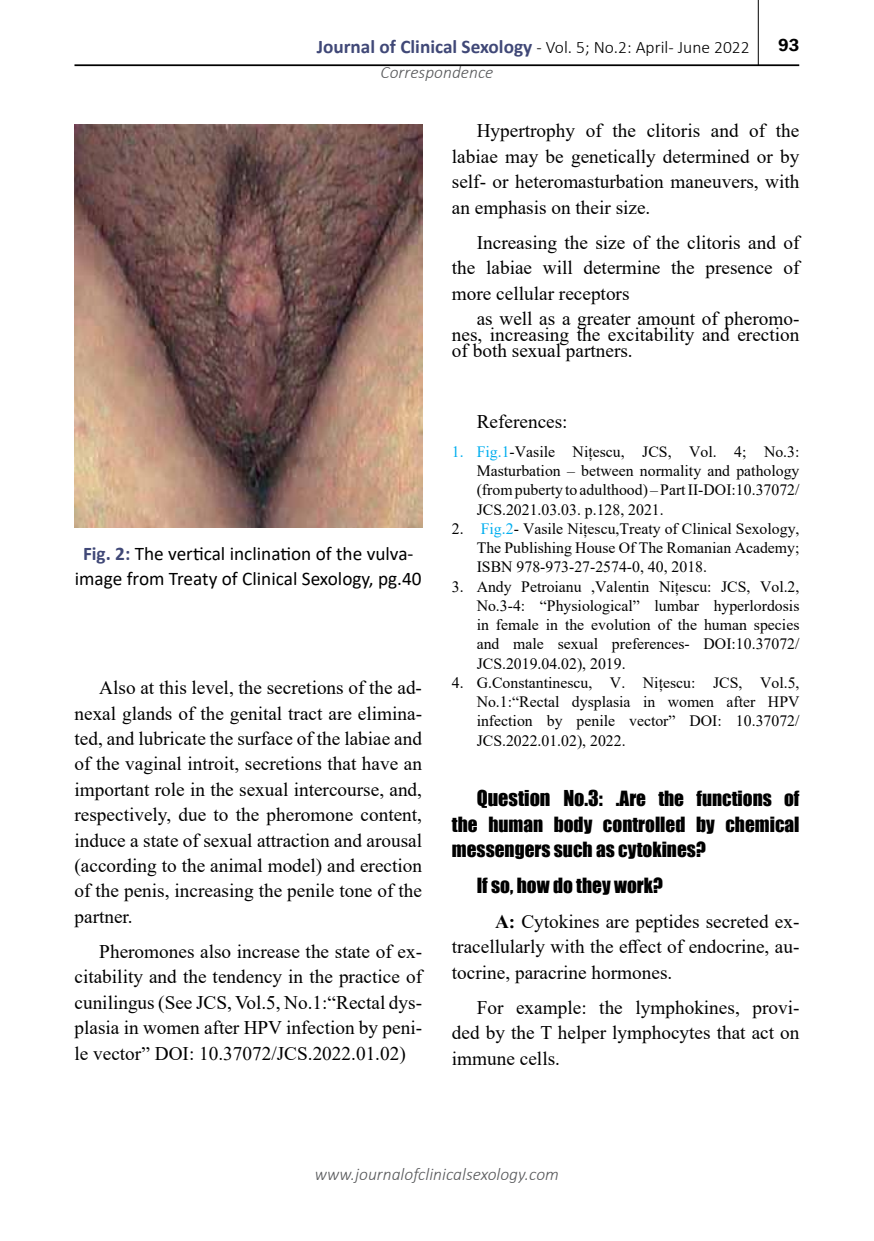
<style>
.page{position:relative;width:874px;height:1241px;background:#fff}
.page>*{position:absolute;margin:0;border:0;box-sizing:border-box;transform-origin:0 0}
.t1{font:19.25px/25.4px "Times New Roman";color:#000;text-align:justify}
.t2{font:19.25px/25.4px "Impact";color:#000;text-align:justify}
.t3{font:19.25px/24.5px "Calibri";color:#000;text-align:center}
.t4{font:300 17.5px "Calibri";color:#000}
.t5{font:italic 300 17.5px "Calibri";color:#58595b}
.t6{font:600 17.5px "ITC Franklin Gothic Std";color:#000}
.t7{font:15.75px/19.2px "Times New Roman";color:#000;text-align:justify}
.s1{font-weight:700;font-size:19.25px;color:#404877}
.s2{font-weight:700;color:#404877}
.s3{color:#00aeef}
.s4{font-size:20.12px}
.s5{font-weight:700}
</style>
<div class="page">
<hr style="left:74px;top:64px;width:724px;height:2px;background:#000">
<hr style="left:757px;top:0;width:1px;height:65px;background:#000">
<img style="left:74px;top:124px;width:348px;height:403px">
<p class="t4" style="left:316px;top:36px;width:434px"><span class="s1">Journal of Clinical Sexology</span> - Vol. 5; No.2: April- June 2022</p>
<p class="t6" style="left:777px;top:35px;width:22px">93</p>
<p class="t5" style="left:380px;top:61px;width:114px">Correspondence</p>
<p class="t3" style="left:75px;top:541px;width:348px"><span class="s2">Fig. 2:</span> The vertical inclination of the vulva&shy;image from Treaty of Clinical Sexology, pg.40</p>
<p class="t1" style="left:74px;top:674px;width:349px;text-indent:25px">Also at this level, the secretions of the ad&shy;nexal glands of the genital tract are elimina&shy;ted, and lubricate the surface of the labiae and of the vaginal introit, secretions that have an important role in the sexual intercourse, and, respectively, due to the pheromone content, induce a state of sexual attraction and arousal (according to the animal model) and erection of the penis, increasing the penile tone of the partner.</p>
<p class="t1" style="left:74px;top:938px;width:349px;text-indent:25px">Pheromones also increase the state of ex&shy;citability and the tendency in the practice of cunilingus (See JCS, Vol.5, No.1:“Rectal dys&shy;plasia in women after HPV infection by peni&shy;le vector” DOI: 10.37072/JCS.2022.01.02)</p>
<p class="t1" style="left:451px;top:118px;width:349px;text-indent:25px">Hypertrophy of the clitoris and of the labiae may be genetically determined or by self- or heteromasturbation maneuvers, with an emphasis on their size.</p>
<p class="t1" style="left:451px;top:229px;width:349px;text-indent:25px">Increasing the size of the clitoris and of the labiae will determine the presence of more cellular receptors</p>
<p class="t1" style="left:451px;top:310px;width:349px;line-height:15.8px;text-indent:25px">as well as a greater amount of pheromo&shy;nes, increasing the excitability and erection of both sexual partners.</p>
<p class="t1" style="left:476px;top:408px;width:92px">References:</p>
<p class="t7" style="left:476px;top:441px;width:324px;text-indent:-25px"><span class="s3">1. Fig.1</span>-Vasile Nițescu, JCS, Vol. 4; No.3:<br>Masturbation – between normality and pathology (from puberty to adulthood) – Part II-DOI:10.37072/ JCS.2021.03.03. p.128, 2021.</p>
<p class="t7" style="left:476px;top:518px;width:324px;text-indent:-25px">2. <span class="s3">Fig.2</span>- Vasile Nițescu,Treaty of Clinical Sexology, The Publishing House Of The Romanian Academy; ISBN 978-973-27-2574-0, 40, 2018.</p>
<p class="t7" style="left:476px;top:576px;width:324px;text-indent:-25px">3. Andy Petroianu ,Valentin Nițescu: JCS, Vol.2, No.3-4: “Physiological” lumbar hyperlordosis in female in the evolution of the human species and male sexual preferences- DOI:10.37072/ JCS.2019.04.02), 2019.</p>
<p class="t7" style="left:476px;top:672px;width:324px;text-indent:-25px">4. G.Constantinescu, V. Nițescu: JCS, Vol.5, No.1:“Rectal dysplasia in women after HPV infection by penile vector” DOI: 10.37072/ JCS.2022.01.02), 2022.</p>
<p class="t2" style="left:451px;top:785px;width:349px;text-indent:25px"><span class="s4">Question No.3: .</span>Are the functions of the human body controlled by chemical messengers such as cytokines?</p>
<p class="t2" style="left:476px;top:871px;width:188px">If so, how do they work?</p>
<p class="t1" style="left:451px;top:907px;width:349px;text-indent:43px"><span class="s5">A:</span> Cytokines are peptides secreted ex&shy;tracellularly with the effect of endocrine, au&shy;tocrine, paracrine hormones.</p>
<p class="t1" style="left:451px;top:994px;width:349px;text-indent:25px">For example: the lymphokines, provi&shy;ded by the T helper lymphocytes that act on immune cells.</p>
<p class="t5" style="left:315px;top:1162px;width:245px">www.journalofclinicalsexology.com</p>
</div>
